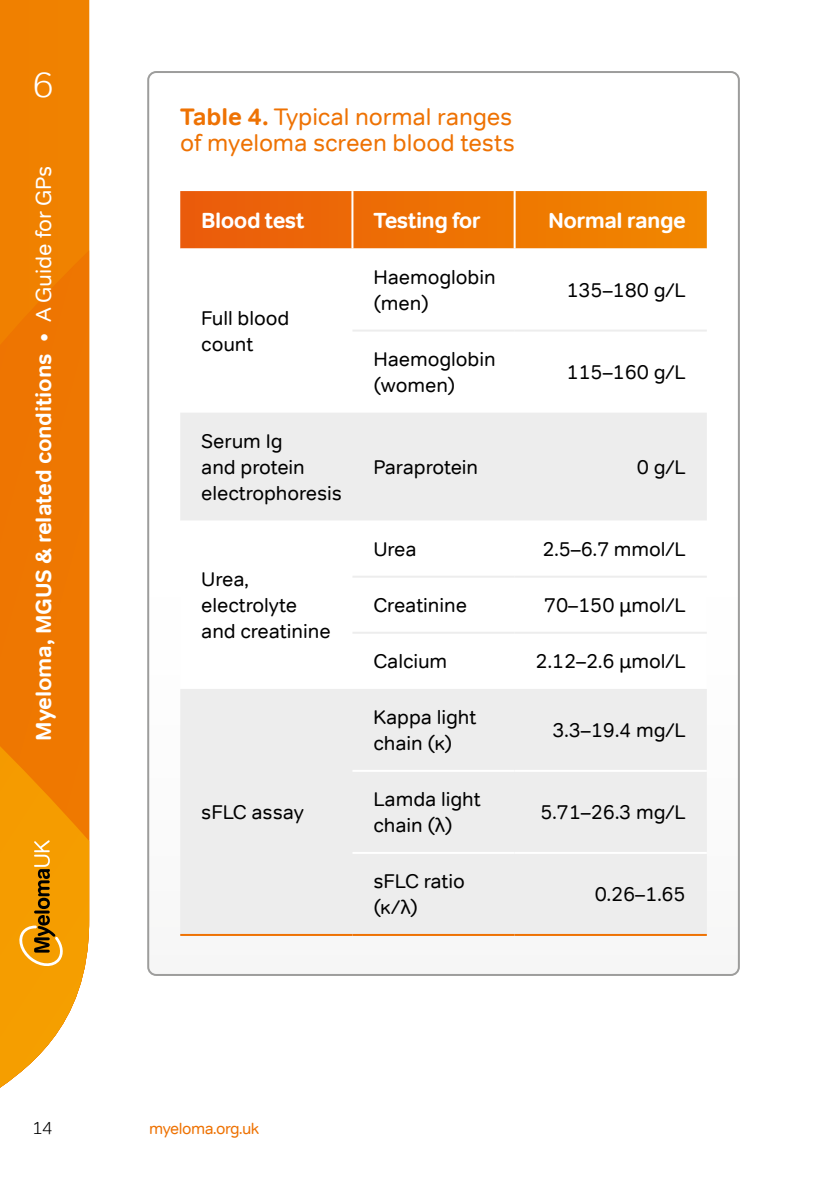
<style>
.page{position:relative;width:840px;height:1191px;background:#fff}
.page>*{position:absolute;margin:0;border:0;box-sizing:border-box;transform-origin:0 0}
.t1{font:300 36px "Tondo";color:#fff}
.Heading_1__orange{font:24px/26px "Tondo";letter-spacing:-.005em;color:#ee7203}
.Table_header{font:700 22px "Tondo";letter-spacing:-.02em;color:#fff}
.Main_Body_Copy{font:20px/26px "Tondo";letter-spacing:-.005em;color:#000}
.t2{font:300 18px "Tondo";color:#000}
.t3{font:16px "Tondo";letter-spacing:-.03em;color:#ee7203}
.s1{font-weight:400}
.s2{font-weight:700}
</style>
<div class="page">
<div style="left:0;top:0;width:89px;height:250px;background:#f08100"></div>
<svg style="left:0;top:250px;width:89px;height:479px;background:#e70"></svg>
<svg style="left:0;top:729px;width:89px;height:359px;background:#f0a124"></svg>
<svg style="left:180px;top:191px;width:526px;height:57px;background:#ed7104"></svg>
<svg style="left:180px;top:248px;width:526px;height:84px"></svg>
<div style="left:180px;top:413px;width:526px;height:521px;background:#ededed"></div>
<svg style="left:180px;top:520px;width:526px;height:169px"></svg>
<hr style="left:351px;top:191px;width:2px;height:57px;background:#fff">
<hr style="left:513px;top:191px;width:2px;height:57px;background:#fff">
<hr style="left:352px;top:329px;width:162px;height:2px;background:#ededed">
<hr style="left:514px;top:329px;width:192px;height:2px;background:#ededed">
<hr style="left:352px;top:576px;width:162px;height:2px;background:#ededed">
<hr style="left:514px;top:576px;width:192px;height:2px;background:#ededed">
<hr style="left:352px;top:632px;width:162px;height:2px;background:#ededed">
<hr style="left:514px;top:632px;width:192px;height:2px;background:#ededed">
<hr style="left:352px;top:770px;width:162px;height:2px;background:#fff">
<hr style="left:514px;top:770px;width:192px;height:2px;background:#fff">
<hr style="left:352px;top:852px;width:162px;height:2px;background:#fff">
<hr style="left:514px;top:852px;width:192px;height:2px;background:#fff">
<hr style="left:180px;top:934px;width:172px;height:2px;background:#ee7203">
<hr style="left:352px;top:934px;width:162px;height:2px;background:#ee7203">
<hr style="left:514px;top:934px;width:192px;height:2px;background:#ee7203">
<h1 class="t1" style="left:32px;top:63px;width:23px">6</h1>
<p class="Table_header" style="left:30px;top:740px;width:576px;rotate:-90deg">Myeloma, MGUS &amp; related conditions • <span class="s1">A Guide for GPs</span></p>
<h2 class="Heading_1__orange" style="left:180px;top:104px;width:336px"><span class="s2">Table 4.</span> Typical normal ranges of myeloma screen blood tests</h2>
<p class="Table_header" style="left:201px;top:206px;width:105px">Blood test</p>
<p class="Table_header" style="left:373px;top:206px;width:109px">Testing for</p>
<p class="Table_header" style="left:547px;top:206px;width:139px">Normal range</p>
<p class="Main_Body_Copy" style="left:201px;top:305px;width:89px">Full blood count</p>
<p class="Main_Body_Copy" style="left:201px;top:428px;width:142px">Serum Ig<br>and protein electrophoresis</p>
<p class="Main_Body_Copy" style="left:201px;top:566px;width:131px">Urea, electrolyte and creatinine</p>
<p class="Main_Body_Copy" style="left:201px;top:799px;width:104px">sFLC assay</p>
<p class="Main_Body_Copy" style="left:373px;top:264px;width:124px">Haemoglobin (men)</p>
<p class="Main_Body_Copy" style="left:373px;top:346px;width:124px">Haemoglobin (women)</p>
<p class="Main_Body_Copy" style="left:566px;top:277px;width:121px">135–180 g/L</p>
<p class="Main_Body_Copy" style="left:566px;top:359px;width:121px">115–160 g/L</p>
<p class="Main_Body_Copy" style="left:373px;top:454px;width:106px">Paraprotein</p>
<p class="Main_Body_Copy" style="left:636px;top:454px;width:50px">0 g/L</p>
<p class="Main_Body_Copy" style="left:373px;top:536px;width:45px">Urea</p>
<p class="Main_Body_Copy" style="left:542px;top:536px;width:145px">2.5–6.7 mmol/L</p>
<p class="Main_Body_Copy" style="left:373px;top:592px;width:95px">Creatinine</p>
<p class="Main_Body_Copy" style="left:543px;top:592px;width:143px">70–150 µmol/L</p>
<p class="Main_Body_Copy" style="left:373px;top:648px;width:75px">Calcium</p>
<p class="Main_Body_Copy" style="left:535px;top:648px;width:151px">2.12–2.6 µmol/L</p>
<p class="Main_Body_Copy" style="left:373px;top:704px;width:104px">Kappa light chain (κ)</p>
<p class="Main_Body_Copy" style="left:373px;top:786px;width:109px">Lamda light chain (λ)</p>
<p class="Main_Body_Copy" style="left:373px;top:868px;width:93px">sFLC ratio (κ/λ)</p>
<p class="Main_Body_Copy" style="left:552px;top:717px;width:135px">3.3–19.4 mg/L</p>
<p class="Main_Body_Copy" style="left:540px;top:799px;width:147px">5.71–26.3 mg/L</p>
<p class="Main_Body_Copy" style="left:594px;top:881px;width:92px">0.26–1.65</p>
<p class="t2" style="left:32px;top:1117px;width:22px">14</p>
<p class="t3" style="left:149px;top:1119px;width:111px">myeloma.org.uk</p>
</div>
